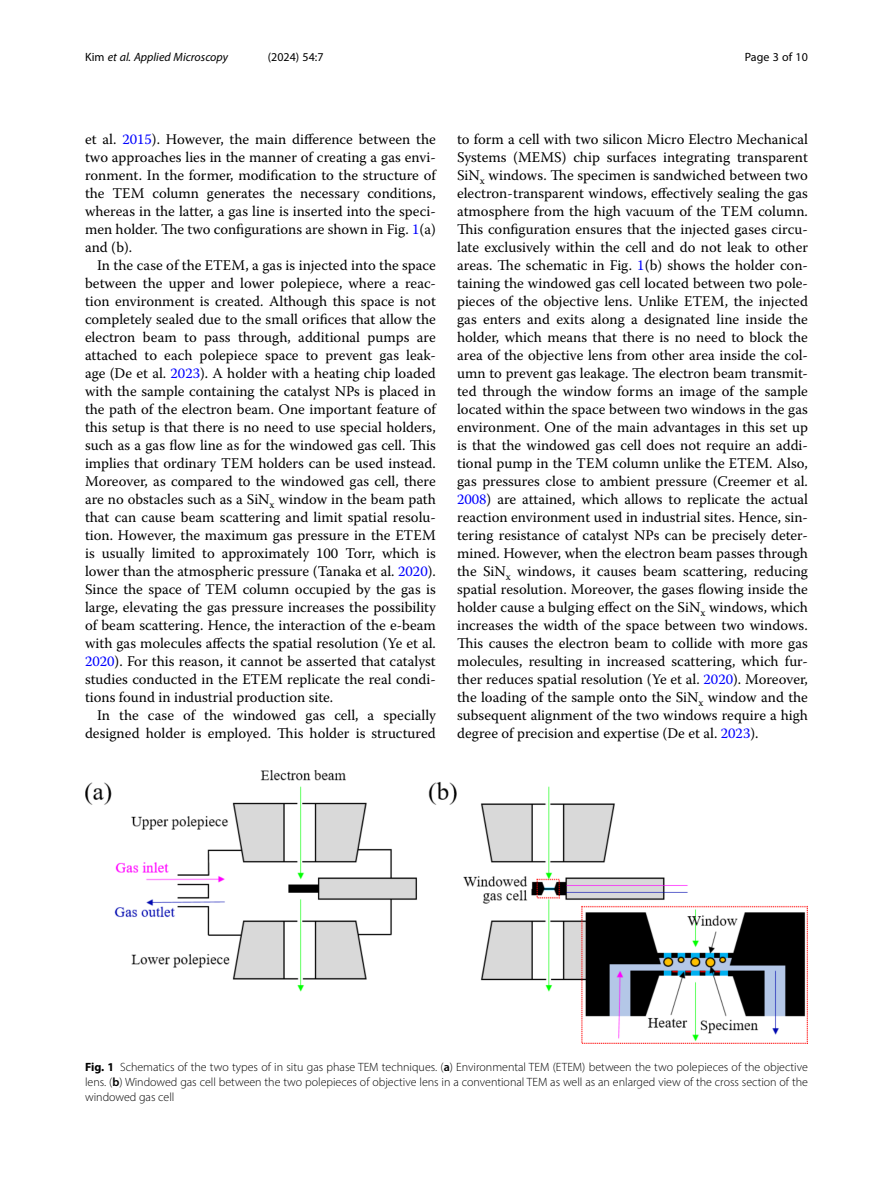
<style>
.page{position:relative;width:893px;height:1191px;background:#fff}
.page>*{position:absolute;margin:0;border:0;box-sizing:border-box;transform-origin:0 0}
.Body_Text_Indent{font:14.7px/18px "Warnock Pro";color:#000;text-align:justify}
.Body_Text{font:14.7px/18px "Warnock Pro";color:#000;text-align:justify}
.Figure_Caption{font:300 12px/15px "Myriad Pro";color:#000;text-align:justify}
.t1{font:italic 12px "Myriad Pro";color:#000}
.t2{font:12px "Myriad Pro";color:#000}
.s1{font-style:normal}
.s2{color:#00f}
.s3{font-weight:700}
.s4{font-weight:600}
</style>
<div class="page">
<img style="left:85px;top:771px;width:723px;height:273px">
<p class="t1" style="left:85px;top:50px;width:145px"><span class="s1">Kim</span> et al. Applied Microscopy</p>
<p class="t2" style="left:268px;top:50px;width:57px">(2024) 54:7</p>
<p class="t2" style="left:745px;top:50px;width:65px">Page 3 of 10</p>
<p class="Body_Text" style="left:85px;top:130px;width:352px">et al. <span class="s2">2015</span>). However, the main difference between the two approaches lies in the manner of creating a gas envi&shy;ronment. In the former, modification to the structure of the TEM column generates the necessary conditions, whereas in the latter, a gas line is inserted into the speci&shy;men holder. The two configurations are shown in Fig. <span class="s2">1</span>(a) and (b).</p>
<p class="Body_Text_Indent" style="left:85px;top:256px;width:352px;text-indent:12px">In the case of the ETEM, a gas is injected into the space between the upper and lower polepiece, where a reac&shy;tion environment is created. Although this space is not completely sealed due to the small orifices that allow the electron beam to pass through, additional pumps are attached to each polepiece space to prevent gas leak&shy;age (De et al. <span class="s2">2023</span>). A holder with a heating chip loaded with the sample containing the catalyst NPs is placed in the path of the electron beam. One important feature of this setup is that there is no need to use special holders, such as a gas flow line as for the windowed gas cell. This implies that ordinary TEM holders can be used instead.<br>Moreover, as compared to the windowed gas cell, there are no obstacles such as a SiN<sub>x</sub> window in the beam path that can cause beam scattering and limit spatial resolu&shy;tion. However, the maximum gas pressure in the ETEM is usually limited to approximately 100 Torr, which is lower than the atmospheric pressure (Tanaka et al. <span class="s2">2020</span>).<br>Since the space of TEM column occupied by the gas is large, elevating the gas pressure increases the possibility of beam scattering. Hence, the interaction of the e-beam with gas molecules affects the spatial resolution (Ye et al.<br><span class="s2">2020</span>). For this reason, it cannot be asserted that catalyst studies conducted in the ETEM replicate the real condi&shy;tions found in industrial production site.</p>
<p class="Body_Text_Indent" style="left:85px;top:706px;width:352px;text-align:right">In the case of the windowed gas cell, a specially designed holder is employed. This holder is structured</p>
<p class="Body_Text_Indent" style="left:457px;top:130px;width:352px">to form a cell with two silicon Micro Electro Mechanical Systems (MEMS) chip surfaces integrating transparent SiN<sub>x</sub> windows. The specimen is sandwiched between two electron-transparent windows, effectively sealing the gas atmosphere from the high vacuum of the TEM column.<br>This configuration ensures that the injected gases circu&shy;late exclusively within the cell and do not leak to other areas. The schematic in Fig. <span class="s2">1</span>(b) shows the holder con&shy;taining the windowed gas cell located between two pole&shy;pieces of the objective lens. Unlike ETEM, the injected gas enters and exits along a designated line inside the holder, which means that there is no need to block the area of the objective lens from other area inside the col&shy;umn to prevent gas leakage. The electron beam transmit&shy;ted through the window forms an image of the sample located within the space between two windows in the gas environment. One of the main advantages in this set up is that the windowed gas cell does not require an addi&shy;tional pump in the TEM column unlike the ETEM. Also, gas pressures close to ambient pressure (Creemer et al.<br><span class="s2">2008</span>) are attained, which allows to replicate the actual reaction environment used in industrial sites. Hence, sin&shy;tering resistance of catalyst NPs can be precisely deter&shy;mined. However, when the electron beam passes through the SiN<sub>x</sub> windows, it causes beam scattering, reducing spatial resolution. Moreover, the gases flowing inside the holder cause a bulging effect on the SiN<sub>x</sub> windows, which increases the width of the space between two windows.<br>This causes the electron beam to collide with more gas molecules, resulting in increased scattering, which fur&shy;ther reduces spatial resolution (Ye et al. <span class="s2">2020</span>). Moreover, the loading of the sample onto the SiN<sub>x</sub> window and the subsequent alignment of the two windows require a high degree of precision and expertise (De et al. <span class="s2">2023</span>).</p>
<p class="Figure_Caption" style="left:85px;top:1059px;width:724px"><span class="s3">Fig. 1</span> Schematics of the two types of in situ gas phase TEM techniques. (<span class="s4">a</span>) Environmental TEM (ETEM) between the two polepieces of the objective lens. (<span class="s4">b</span>) Windowed gas cell between the two polepieces of objective lens in a conventional TEM as well as an enlarged view of the cross section of the windowed gas cell</p>
</div>
